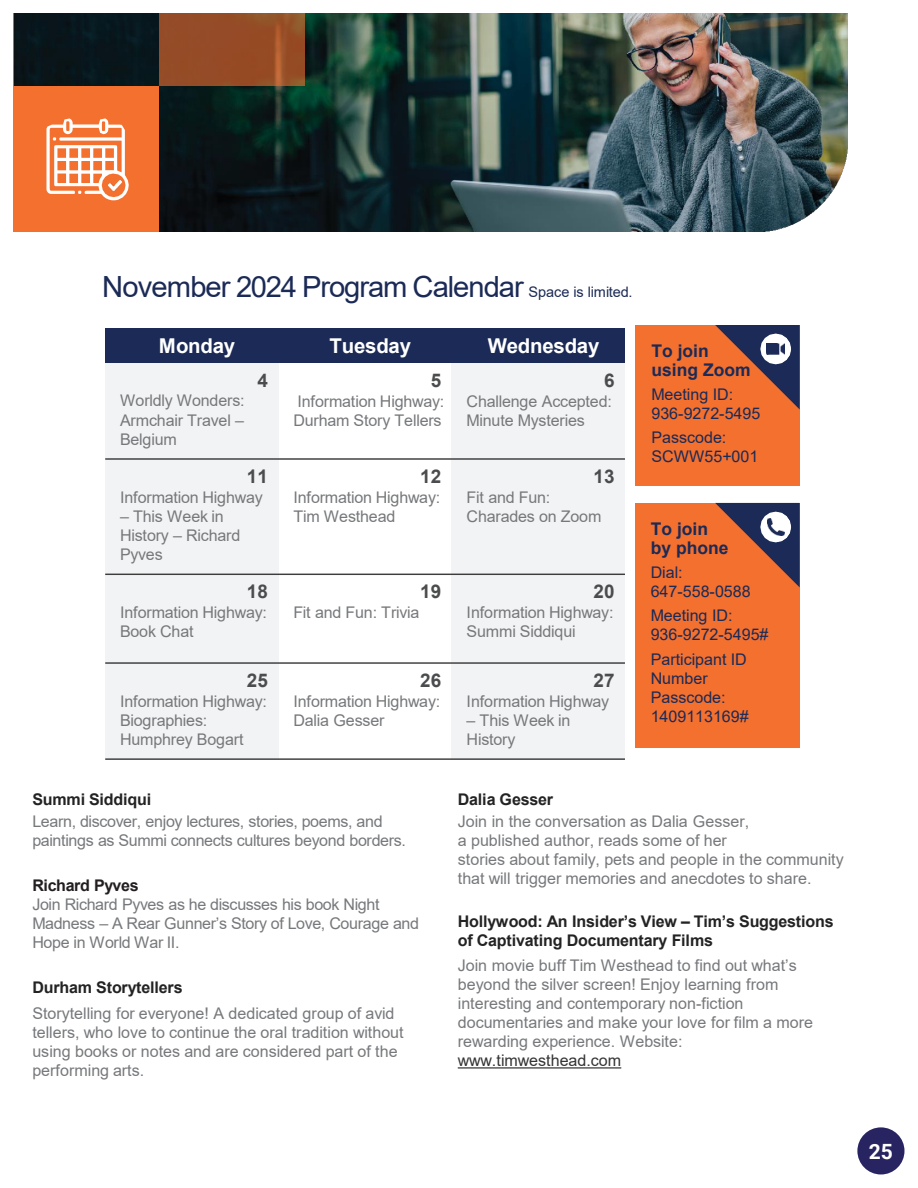
<style>
.page{position:relative;width:918px;height:1188px;background:#fff}
.page>*{position:absolute;margin:0;border:0;box-sizing:border-box;transform-origin:0 0}
.t1{font:29.25px "Arial";letter-spacing:-.035em;color:#1b2a56}
.t2{font:700 21px "Roboto";color:#fff}
.t3{font:700 20.4px "Arial";letter-spacing:-.01em;color:#fff}
.t4{font:700 18.9px "Arial";color:#4b4c4d}
.t5{font:700 17.4px/18.9px "Arial";color:#1b2a56}
.t6{font:16.05px/19.2px "Arial";letter-spacing:-.005em;color:#76787b}
.t7{font:16.05px/18.9px "Arial";letter-spacing:-.025em;color:#76787b}
.t8{font:16.05px/18.9px "Arial";color:#1b2a56}
.t9{font:700 16.05px/18.9px "Arial";letter-spacing:-.015em;color:#242324}
.t10{font:16.05px "Arial";color:#353435}
.t11{font:700 16.05px "Arial";letter-spacing:-.025em;color:#231f20}
.s1{font-size:14.55px}
</style>
<div class="page">
<img style="left:14px;top:14px;width:834px;height:218px">
<div style="left:14px;top:86px;width:145px;height:146px;background:#f3702f"></div>
<div style="left:159px;top:14px;width:146px;height:72px;background:#f3702f;opacity:.6"></div>
<svg style="left:46px;top:118px;width:83px;height:82px"></svg>
<div style="left:635px;top:325px;width:165px;height:160px;background:#f3702f"></div>
<svg style="left:715px;top:325px;width:85px;height:85px"></svg>
<img style="left:767px;top:344px;width:18px;height:10px">
<div style="left:635px;top:503px;width:165px;height:244px;background:#f3702f"></div>
<svg style="left:715px;top:503px;width:85px;height:84px"></svg>
<img style="left:767px;top:518px;width:17px;height:18px">
<svg style="left:458px;top:1067px;width:163px;height:2px"></svg>
<div style="left:105px;top:328px;width:173px;height:35px;background:#1b2a56"></div>
<div style="left:278px;top:328px;width:174px;height:35px;background:#1b2a56"></div>
<div style="left:452px;top:328px;width:173px;height:35px;background:#1b2a56"></div>
<div style="left:105px;top:363px;width:173px;height:28px;background:#f2f3f4"></div>
<div style="left:452px;top:363px;width:173px;height:28px;background:#f2f3f4"></div>
<div style="left:105px;top:391px;width:173px;height:68px;background:#f2f3f4"></div>
<div style="left:452px;top:391px;width:173px;height:68px;background:#f2f3f4"></div>
<div style="left:105px;top:459px;width:173px;height:28px;background:#f2f3f4"></div>
<div style="left:452px;top:459px;width:173px;height:28px;background:#f2f3f4"></div>
<div style="left:105px;top:487px;width:173px;height:87px;background:#f2f3f4"></div>
<div style="left:452px;top:487px;width:173px;height:87px;background:#f2f3f4"></div>
<div style="left:105px;top:574px;width:173px;height:28px;background:#f2f3f4"></div>
<div style="left:452px;top:574px;width:173px;height:28px;background:#f2f3f4"></div>
<div style="left:105px;top:602px;width:173px;height:61px;background:#f2f3f4"></div>
<div style="left:452px;top:602px;width:173px;height:61px;background:#f2f3f4"></div>
<div style="left:105px;top:663px;width:173px;height:28px;background:#f2f3f4"></div>
<div style="left:452px;top:663px;width:173px;height:28px;background:#f2f3f4"></div>
<div style="left:105px;top:691px;width:173px;height:68px;background:#f2f3f4"></div>
<div style="left:452px;top:691px;width:173px;height:68px;background:#f2f3f4"></div>
<hr style="left:105px;top:458px;width:520px;height:2px;background:#3d3d3e">
<hr style="left:105px;top:574px;width:520px;height:1px;background:#3d3d3e">
<hr style="left:105px;top:662px;width:520px;height:2px;background:#3d3d3e">
<hr style="left:105px;top:758px;width:520px;height:2px;background:#3d3d3e">
<div style="left:857px;top:1127px;width:47px;height:47px;background:#272461;border-radius:50%"></div>
<h1 class="t1" style="left:102px;top:266px;width:532px">November 2024 Program Calendar <span class="s1">Space is limited.</span></h1>
<p class="t3" style="left:159px;top:331px;width:78px">Monday</p>
<p class="t3" style="left:330px;top:331px;width:83px">Tuesday</p>
<p class="t3" style="left:488px;top:331px;width:113px">Wednesday</p>
<p class="t4" style="left:257px;top:367px;width:12px">4</p>
<p class="t4" style="left:431px;top:367px;width:12px">5</p>
<p class="t4" style="left:604px;top:367px;width:12px">6</p>
<p class="t6" style="left:120px;top:391px;width:126px;text-align:justify">Worldly Wonders:<br>Armchair Travel – Belgium</p>
<p class="t6" style="left:293px;top:391px;width:153px">Information Highway:<br>Durham Story Tellers</p>
<p class="t6" style="left:467px;top:391px;width:147px">Challenge Accepted:<br>Minute Mysteries</p>
<p class="t4" style="left:247px;top:463px;width:22px">11</p>
<p class="t4" style="left:420px;top:463px;width:22px">12</p>
<p class="t4" style="left:594px;top:463px;width:22px">13</p>
<p class="t6" style="left:120px;top:487px;width:144px">Information Highway</p>
<p class="t6" style="left:120px;top:506px;width:122px">– This Week in<br>History – Richard<br>Pyves</p>
<p class="t6" style="left:293px;top:487px;width:148px">Information Highway:<br>Tim Westhead</p>
<p class="t6" style="left:467px;top:487px;width:136px">Fit and Fun:<br>Charades on Zoom</p>
<p class="t4" style="left:247px;top:578px;width:22px">18</p>
<p class="t4" style="left:420px;top:578px;width:22px">19</p>
<p class="t4" style="left:594px;top:578px;width:22px">20</p>
<p class="t6" style="left:120px;top:603px;width:148px">Information Highway:<br>Book Chat</p>
<p class="t6" style="left:293px;top:603px;width:128px">Fit and Fun: Trivia</p>
<p class="t6" style="left:467px;top:603px;width:148px">Information Highway:<br>Summi Siddiqui</p>
<p class="t4" style="left:247px;top:667px;width:22px">25</p>
<p class="t4" style="left:420px;top:667px;width:22px">26</p>
<p class="t4" style="left:594px;top:667px;width:22px">27</p>
<p class="t6" style="left:120px;top:691px;width:148px">Information Highway:<br>Biographies:<br>Humphrey Bogart</p>
<p class="t6" style="left:293px;top:691px;width:148px">Information Highway:<br>Dalia Gesser</p>
<p class="t6" style="left:467px;top:691px;width:144px">Information Highway</p>
<p class="t6" style="left:467px;top:711px;width:105px">– This Week in<br>History</p>
<p class="t5" style="left:651px;top:342px;width:101px">To join using Zoom</p>
<p class="t8" style="left:651px;top:385px;width:110px">Meeting ID:<br>936-9272-5495</p>
<p class="t8" style="left:651px;top:428px;width:108px">Passcode:<br>SCWW55+001</p>
<p class="t5" style="left:651px;top:520px;width:79px">To join by phone</p>
<p class="t8" style="left:651px;top:563px;width:101px">Dial:<br>647-558-0588</p>
<p class="t8" style="left:651px;top:606px;width:119px">Meeting ID:<br>936-9272-5495#</p>
<p class="t8" style="left:651px;top:650px;width:99px">Participant ID<br>Number<br>Passcode:<br>1409113169#</p>
<p class="t9" style="left:32px;top:790px;width:120px">Summi Siddiqui</p>
<p class="t7" style="left:32px;top:812px;width:375px">Learn, discover, enjoy lectures, stories, poems, and paintings as Summi connects cultures beyond borders.</p>
<p class="t11" style="left:32px;top:874px;width:108px">Richard Pyves</p>
<p class="t7" style="left:32px;top:895px;width:388px">Join Richard Pyves as he discusses his book Night<br>Madness – A Rear Gunner’s Story of Love, Courage and<br>Hope in World War II.</p>
<p class="t9" style="left:32px;top:978px;width:152px">Durham Storytellers</p>
<p class="t6" style="left:32px;top:1004px;width:373px">Storytelling for everyone! A dedicated group of avid tellers, who love to continue the oral tradition without using books or notes and are considered part of the performing arts.</p>
<p class="t9" style="left:458px;top:790px;width:97px">Dalia Gesser</p>
<p class="t6" style="left:458px;top:812px;width:388px">Join in the conversation as Dalia Gesser,<br>a published author, reads some of her<br>stories about family, pets and people in the community that will trigger memories and anecdotes to share.</p>
<p class="t9" style="left:458px;top:912px;width:377px">Hollywood: An Insider’s View – Tim’s Suggestions of Captivating Documentary Films</p>
<p class="t6" style="left:458px;top:956px;width:357px">Join movie buff Tim Westhead to find out what’s beyond the silver screen! Enjoy learning from interesting and contemporary non-fiction documentaries and make your love for film a more rewarding experience. Website:</p>
<p class="t10" style="left:458px;top:1049px;width:165px">www.timwesthead.com</p>
<h2 class="t2" style="left:869px;top:1137px;width:26px">25</h2>
</div>
